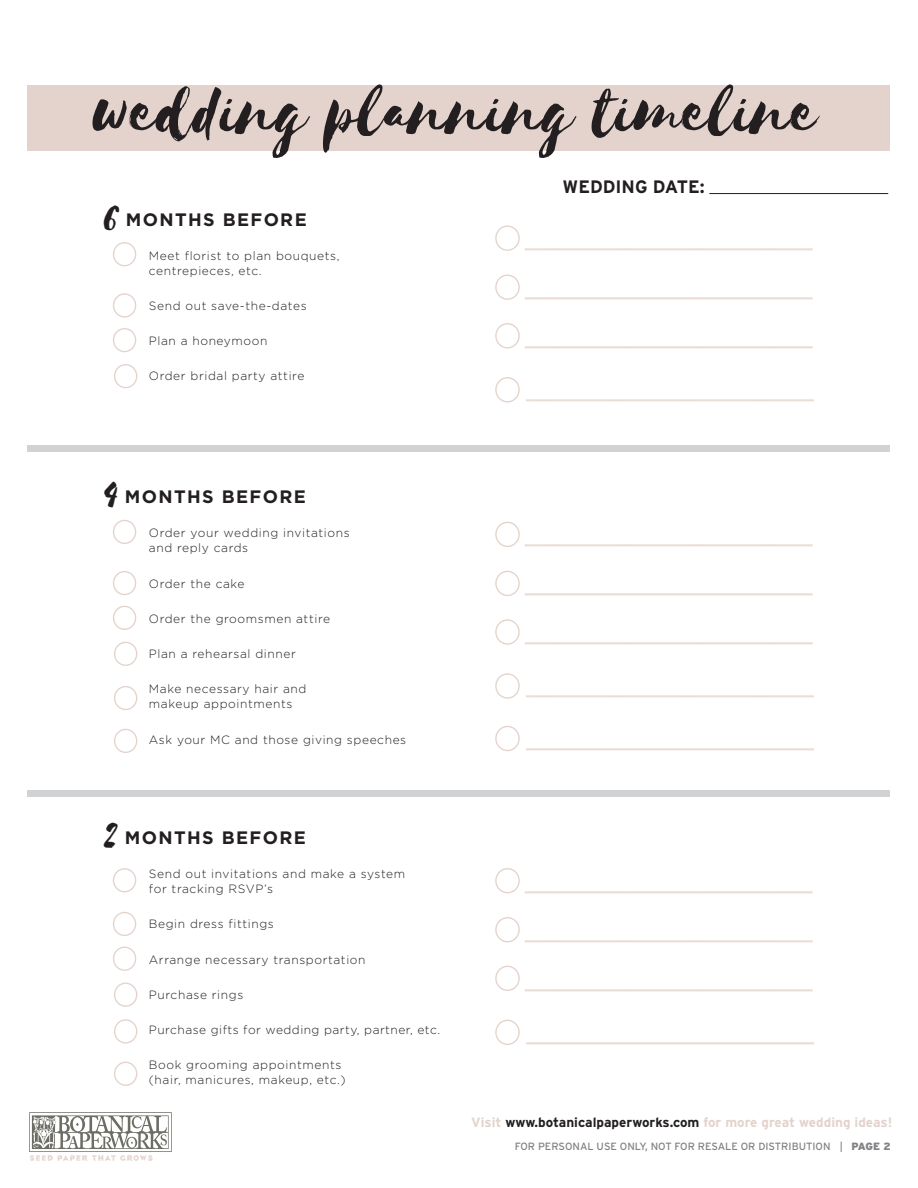
<style>
.page{position:relative;width:918px;height:1188px;background:#fff}
.page>*{position:absolute;margin:0;border:0;box-sizing:border-box;transform-origin:0 0}
.t1{font:78px "Selima";color:#231f20}
.t2{font:45px "Selima";color:#231f20}
.t3{font:700 18px "Interstate";color:#eaddd7}
.t4{font:700 18px "Gotham";letter-spacing:.075em;color:#231f20}
.t5{font:700 18px "Interstate";color:#231f20}
.t6{font:700 13.5px "Interstate";color:#e4d3cc}
.t7{font:300 12px/15px "Gotham";letter-spacing:.05em;color:#231f20}
.t8{font:10.5px "Interstate";color:#808285}
.s1{color:#231f20}
.s2{font-weight:900}
</style>
<div class="page">
<div style="left:28px;top:85px;width:862px;height:65px;background:#e4d3cc"></div>
<svg style="left:29px;top:1112px;width:143px;height:49px"></svg>
<hr style="left:709px;top:193px;width:179px;height:1px;background:#231f20">
<div style="left:28px;top:445px;width:862px;height:6px;background:#d1d2d4"></div>
<div style="left:28px;top:790px;width:862px;height:6px;background:#d1d2d4"></div>
<div style="left:113px;top:242px;width:23px;height:24px;border:1px solid #e4d3cc;border-radius:50%"></div>
<div style="left:113px;top:520px;width:23px;height:24px;border:1px solid #e4d3cc;border-radius:50%"></div>
<div style="left:113px;top:868px;width:23px;height:24px;border:1px solid #e4d3cc;border-radius:50%"></div>
<div style="left:113px;top:328px;width:23px;height:24px;border:1px solid #e4d3cc;border-radius:50%"></div>
<div style="left:113px;top:606px;width:23px;height:24px;border:1px solid #e4d3cc;border-radius:50%"></div>
<div style="left:113px;top:947px;width:23px;height:24px;border:1px solid #e4d3cc;border-radius:50%"></div>
<div style="left:113px;top:293px;width:23px;height:25px;border:1px solid #e4d3cc;border-radius:50%"></div>
<div style="left:113px;top:571px;width:23px;height:24px;border:1px solid #e4d3cc;border-radius:50%"></div>
<div style="left:113px;top:912px;width:23px;height:24px;border:1px solid #e4d3cc;border-radius:50%"></div>
<div style="left:114px;top:364px;width:23px;height:24px;border:1px solid #e4d3cc;border-radius:50%"></div>
<div style="left:114px;top:642px;width:23px;height:24px;border:1px solid #e4d3cc;border-radius:50%"></div>
<div style="left:114px;top:729px;width:23px;height:24px;border:1px solid #e4d3cc;border-radius:50%"></div>
<div style="left:114px;top:983px;width:23px;height:24px;border:1px solid #e4d3cc;border-radius:50%"></div>
<div style="left:114px;top:686px;width:23px;height:24px;border:1px solid #e4d3cc;border-radius:50%"></div>
<div style="left:114px;top:1019px;width:23px;height:25px;border:1px solid #e4d3cc;border-radius:50%"></div>
<div style="left:114px;top:1062px;width:23px;height:24px;border:1px solid #e4d3cc;border-radius:50%"></div>
<div style="left:495px;top:225px;width:25px;height:26px;border:1px solid #e4d3cc;border-radius:50%"></div>
<div style="left:495px;top:377px;width:25px;height:25px;border:1px solid #e4d3cc;border-radius:50%"></div>
<div style="left:495px;top:323px;width:25px;height:25px;border:1px solid #e4d3cc;border-radius:50%"></div>
<div style="left:495px;top:275px;width:25px;height:25px;border:1px solid #e4d3cc;border-radius:50%"></div>
<div style="left:495px;top:522px;width:25px;height:25px;border:1px solid #e4d3cc;border-radius:50%"></div>
<div style="left:495px;top:673px;width:25px;height:26px;border:1px solid #e4d3cc;border-radius:50%"></div>
<div style="left:495px;top:726px;width:25px;height:25px;border:1px solid #e4d3cc;border-radius:50%"></div>
<div style="left:495px;top:619px;width:25px;height:26px;border:1px solid #e4d3cc;border-radius:50%"></div>
<div style="left:495px;top:571px;width:25px;height:25px;border:1px solid #e4d3cc;border-radius:50%"></div>
<div style="left:495px;top:868px;width:25px;height:25px;border:1px solid #e4d3cc;border-radius:50%"></div>
<div style="left:495px;top:1020px;width:25px;height:25px;border:1px solid #e4d3cc;border-radius:50%"></div>
<div style="left:495px;top:966px;width:25px;height:25px;border:1px solid #e4d3cc;border-radius:50%"></div>
<div style="left:495px;top:917px;width:25px;height:25px;border:1px solid #e4d3cc;border-radius:50%"></div>
<h1 class="t1" style="left:93px;top:69px;width:727px">wedding planning timeline</h1>
<p class="t2" style="left:104px;top:193px;width:17px">6</p>
<p class="t4" style="left:126px;top:207px;width:182px">MONTHS BEFORE</p>
<p class="t7" style="left:149px;top:248px;width:192px">Meet florist to plan bouquets, centrepieces, etc.</p>
<p class="t7" style="left:149px;top:298px;width:159px">Send out save-the-dates</p>
<p class="t7" style="left:149px;top:333px;width:120px">Plan a honeymoon</p>
<p class="t7" style="left:149px;top:368px;width:157px">Order bridal party attire</p>
<p class="t2" style="left:104px;top:470px;width:16px">4</p>
<p class="t4" style="left:125px;top:485px;width:182px">MONTHS BEFORE</p>
<p class="t7" style="left:149px;top:525px;width:202px">Order your wedding invitations and reply cards</p>
<p class="t7" style="left:149px;top:576px;width:97px">Order the cake</p>
<p class="t7" style="left:149px;top:611px;width:183px">Order the groomsmen attire</p>
<p class="t7" style="left:149px;top:646px;width:148px">Plan a rehearsal dinner</p>
<p class="t7" style="left:149px;top:681px;width:159px">Make necessary hair and makeup appointments</p>
<p class="t7" style="left:149px;top:732px;width:259px">Ask your MC and those giving speeches</p>
<p class="t2" style="left:104px;top:810px;width:16px">2</p>
<p class="t4" style="left:125px;top:825px;width:182px">MONTHS BEFORE</p>
<p class="t7" style="left:149px;top:866px;width:258px">Send out invitations and make a system for tracking RSVP’s</p>
<p class="t7" style="left:149px;top:916px;width:126px">Begin dress fittings</p>
<p class="t7" style="left:149px;top:952px;width:218px">Arrange necessary transportation</p>
<p class="t7" style="left:149px;top:987px;width:96px">Purchase rings</p>
<p class="t7" style="left:149px;top:1022px;width:293px">Purchase gifts for wedding party, partner, etc.</p>
<p class="t7" style="left:149px;top:1057px;width:198px">Book grooming appointments (hair, manicures, makeup, etc.)</p>
<h3 class="t5" style="left:562px;top:177px;width:144px">WEDDING DATE:</h3>
<p class="t3" style="left:525px;top:231px;width:289px">________________________________</p>
<p class="t3" style="left:525px;top:280px;width:289px">________________________________</p>
<p class="t3" style="left:525px;top:329px;width:289px">________________________________</p>
<p class="t3" style="left:526px;top:382px;width:289px">________________________________</p>
<p class="t3" style="left:525px;top:527px;width:289px">________________________________</p>
<p class="t3" style="left:525px;top:576px;width:289px">________________________________</p>
<p class="t3" style="left:525px;top:625px;width:289px">________________________________</p>
<p class="t3" style="left:526px;top:678px;width:289px">________________________________</p>
<p class="t3" style="left:526px;top:730px;width:289px">________________________________</p>
<p class="t3" style="left:525px;top:873px;width:289px">________________________________</p>
<p class="t3" style="left:525px;top:922px;width:289px">________________________________</p>
<p class="t3" style="left:525px;top:971px;width:289px">________________________________</p>
<p class="t3" style="left:526px;top:1024px;width:289px">________________________________</p>
<p class="t6" style="left:471px;top:1115px;width:423px">Visit <span class="s1">www.botanicalpaperworks.com</span> for more great wedding ideas!</p>
<p class="t8" style="left:515px;top:1140px;width:378px">FOR PERSONAL USE ONLY, NOT FOR RESALE OR DISTRIBUTION | <span class="s2">PAGE 2</span></p>
</div>
